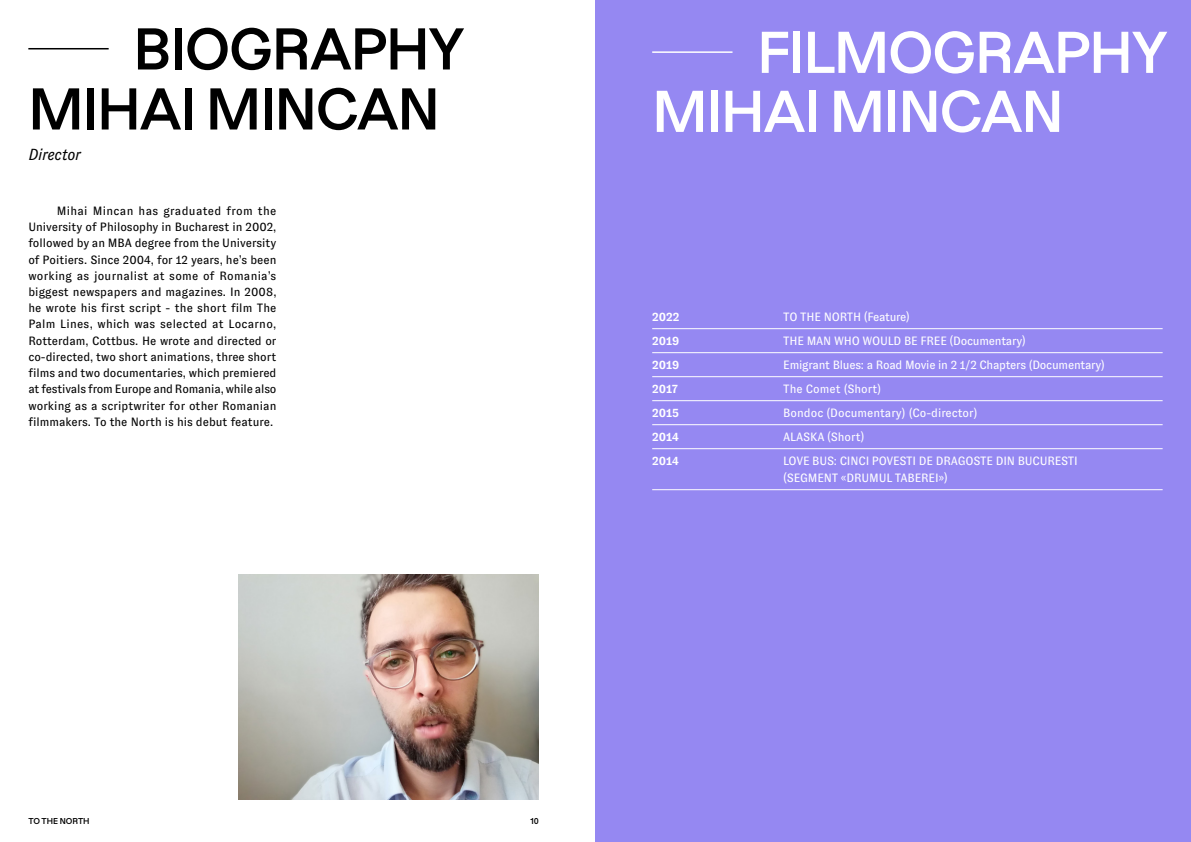
<style>
.page{position:relative;width:1191px;height:842px;background:#fff}
.page>*{position:absolute;margin:0;border:0;box-sizing:border-box;transform-origin:0 0}
.t1{font:600 55px/59px "Dazzed";letter-spacing:-.025em;color:#fff}
.t2{font:600 55px/60px "Dazzed";letter-spacing:-.025em;color:#000}
.t3{font:italic 16px "GT Zirkon";letter-spacing:-.015em;color:#000}
.t4{font:12px/16.2px "GT Zirkon";color:#000;text-align:justify}
.t5{font:12px/17px "GT Zirkon";letter-spacing:-.015em;color:#fff}
.t6{font:700 12px "GT Zirkon";color:#fff}
.t7{font:600 8px "Dazzed";color:#000}
</style>
<div class="page">
<div style="left:595px;top:0;width:596px;height:842px;background:#9588f2"></div>
<hr style="left:28px;top:48px;width:81px;height:1px;background:#000">
<hr style="left:652px;top:51px;width:80px;height:2px;background:#fff">
<img style="left:238px;top:574px;width:301px;height:225px">
<hr style="left:652px;top:328px;width:510px;height:1px;background:#fff">
<hr style="left:652px;top:352px;width:510px;height:1px;background:#fff">
<hr style="left:652px;top:376px;width:510px;height:1px;background:#fff">
<hr style="left:652px;top:400px;width:510px;height:1px;background:#fff">
<hr style="left:652px;top:424px;width:510px;height:1px;background:#fff">
<hr style="left:652px;top:448px;width:510px;height:1px;background:#fff">
<hr style="left:652px;top:489px;width:510px;height:1px;background:#fff">
<h1 class="t2" style="left:28px;top:13px;width:438px;text-indent:105px">BIOGRAPHY<br>MIHAI MINCAN</h1>
<h2 class="t3" style="left:28px;top:145px;width:54px">Director</h2>
<p class="t4" style="left:28px;top:203px;width:250px;text-indent:28px">Mihai Mincan has graduated from the University of Philosophy in Bucharest in 2002, followed by an MBA degree from the University of Poitiers. Since 2004, for 12 years, he’s been working as journalist at some of Romania’s biggest newspapers and magazines. In 2008, he wrote his first script - the short film The Palm Lines, which was selected at Locarno, Rotterdam, Cottbus. He wrote and directed or co-directed, two short animations, three short films and two documentaries, which premiered at festivals from Europe and Romania, while also working as a scriptwriter for other Romanian filmmakers. To the North is his debut feature.</p>
<h1 class="t1" style="left:652px;top:17px;width:517px;text-indent:105px">FILMOGRAPHY<br>MIHAI MINCAN</h1>
<p class="t6" style="left:652px;top:311px;width:29px">2022</p>
<p class="t5" style="left:783px;top:309px;width:128px">TO THE NORTH (Feature)</p>
<p class="t6" style="left:652px;top:335px;width:29px">2019</p>
<p class="t5" style="left:783px;top:333px;width:244px">THE MAN WHO WOULD BE FREE (Documentary)</p>
<p class="t6" style="left:652px;top:359px;width:29px">2019</p>
<p class="t5" style="left:783px;top:357px;width:323px">Emigrant Blues: a Road Movie in 2 1/2 Chapters (Documentary)</p>
<p class="t6" style="left:652px;top:383px;width:27px">2017</p>
<p class="t5" style="left:783px;top:381px;width:99px">The Comet (Short)</p>
<p class="t6" style="left:652px;top:407px;width:28px">2015</p>
<p class="t5" style="left:783px;top:405px;width:196px">Bondoc (Documentary) (Co-director)</p>
<p class="t6" style="left:652px;top:431px;width:28px">2014</p>
<p class="t5" style="left:783px;top:429px;width:83px">ALASKA (Short)</p>
<p class="t6" style="left:652px;top:455px;width:28px">2014</p>
<p class="t5" style="left:783px;top:453px;width:296px">LOVE BUS: CINCI POVESTI DE DRAGOSTE DIN BUCURESTI (SEGMENT «DRUMUL TABEREI»)</p>
<p class="t7" style="left:28px;top:814px;width:63px">TO THE NORTH</p>
<p class="t7" style="left:530px;top:814px;width:10px">10</p>
</div>
